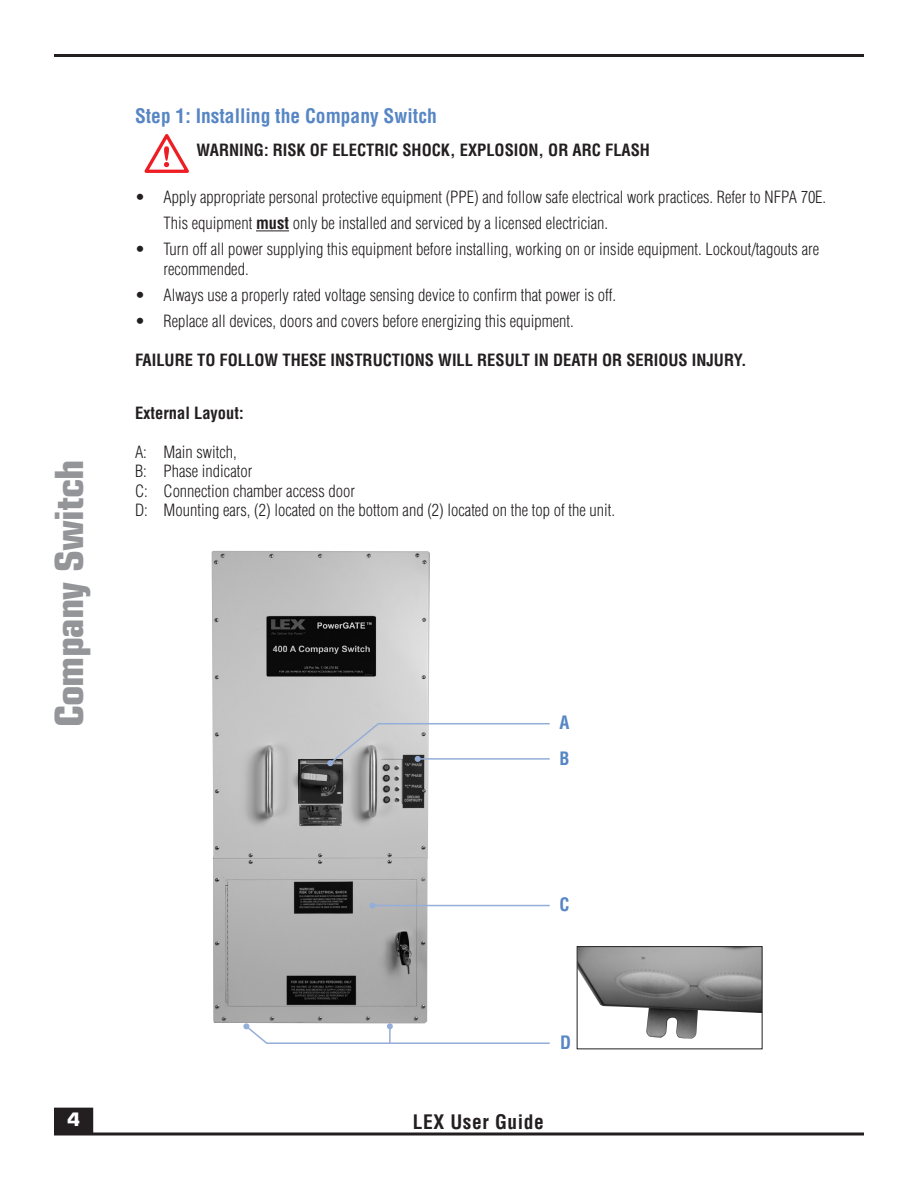
<style>
.page{position:relative;width:918px;height:1188px;background:#fff}
.page>*{position:absolute;margin:0;border:0;box-sizing:border-box;transform-origin:0 0}
.t1{font:700 condensed 39px "Eurostile LT Std";letter-spacing:-.02em;color:#939598;scale:1.13 1}
.t2{font:700 condensed 19.5px "Helvetica LT Std";color:#5786c5}
.t3{font:700 condensed 19.5px "Helvetica LT Std";letter-spacing:.03em;color:#231f20}
.t4{font:700 condensed 18px "Helvetica LT Std";color:#5786c5}
.t5{font:700 18px "Eurostile LT Std";color:#fff}
.Paragraph_Style_1{font:300 condensed 16.5px/19.5px "Helvetica LT Std";color:#231f20}
.Paragraph_Style_1-2{font:700 condensed 16.5px "Helvetica LT Std";color:#231f20}
.s1{font-weight:700}
</style>
<div class="page">
<svg style="left:54px;top:1132px;width:810px;height:4px;background:#5a5758"></svg>
<div style="left:55px;top:1108px;width:37px;height:26px;background:#231f20"></div>
<div style="left:54px;top:1108px;width:39px;height:27px;border:2px solid #231f20"></div>
<hr style="left:54px;top:54px;width:810px;height:3px;background:#231f20">
<hr style="left:256px;top:230px;width:33px;height:1px;background:#231f20">
<svg style="left:144px;top:134px;width:45px;height:39px"></svg>
<img style="left:212px;top:551px;width:218px;height:472px">
<svg style="left:327px;top:722px;width:223px;height:44px"></svg>
<hr style="left:372px;top:905px;width:178px;height:1px;background:#95add9">
<svg style="left:369px;top:903px;width:6px;height:6px"></svg>
<img style="left:579px;top:948px;width:182px;height:91px">
<div style="left:577px;top:946px;width:186px;height:103px;border:1px solid #231f20"></div>
<svg style="left:243px;top:1023px;width:307px;height:21px"></svg>
<h1 class="t1" style="left:46px;top:727px;width:239px;rotate:-90deg">Company Switch</h1>
<p class="t2" style="left:135px;top:104px;width:303px">Step 1: Installing the Company Switch</p>
<p class="Paragraph_Style_1-2" style="left:196px;top:140px;width:455px">WARNING: RISK OF ELECTRIC SHOCK, EXPLOSION, OR ARC FLASH</p>
<p class="Paragraph_Style_1" style="left:135px;top:187px;width:693px">• Apply appropriate personal protective equipment (PPE) and follow safe electrical work practices. Refer to NFPA 70E.</p>
<p class="Paragraph_Style_1" style="left:163px;top:213px;width:446px">This equipment <span class="s1">must</span> only be installed and serviced by a licensed electrician.</p>
<p class="Paragraph_Style_1" style="left:164px;top:240px;width:657px;text-indent:-28px">• Turn off all power supplying this equipment before installing, working on or inside equipment. Lockout/tagouts are recommended.</p>
<p class="Paragraph_Style_1" style="left:135px;top:285px;width:483px">• Always use a properly rated voltage sensing device to confirm that power is off.</p>
<p class="Paragraph_Style_1" style="left:135px;top:312px;width:440px">• Replace all devices, doors and covers before energizing this equipment.</p>
<p class="Paragraph_Style_1-2" style="left:135px;top:350px;width:613px">FAILURE TO FOLLOW THESE INSTRUCTIONS WILL RESULT IN DEATH OR SERIOUS INJURY.</p>
<p class="Paragraph_Style_1-2" style="left:135px;top:403px;width:110px">External Layout:</p>
<p class="Paragraph_Style_1" style="left:135px;top:442px;width:103px">A: Main switch,</p>
<p class="Paragraph_Style_1" style="left:135px;top:462px;width:119px">B: Phase indicator</p>
<p class="Paragraph_Style_1" style="left:135px;top:481px;width:222px">C: Connection chamber access door</p>
<p class="Paragraph_Style_1" style="left:135px;top:501px;width:482px">D: Mounting ears, (2) located on the bottom and (2) located on the top of the unit.</p>
<p class="t4" style="left:559px;top:712px;width:12px">A</p>
<p class="t4" style="left:559px;top:747px;width:12px">B</p>
<p class="t4" style="left:559px;top:893px;width:12px">C</p>
<p class="t4" style="left:560px;top:1031px;width:12px">D</p>
<p class="t5" style="left:67px;top:1109px;width:14px">4</p>
<p class="t3" style="left:413px;top:1109px;width:133px">LEX User Guide</p>
</div>
